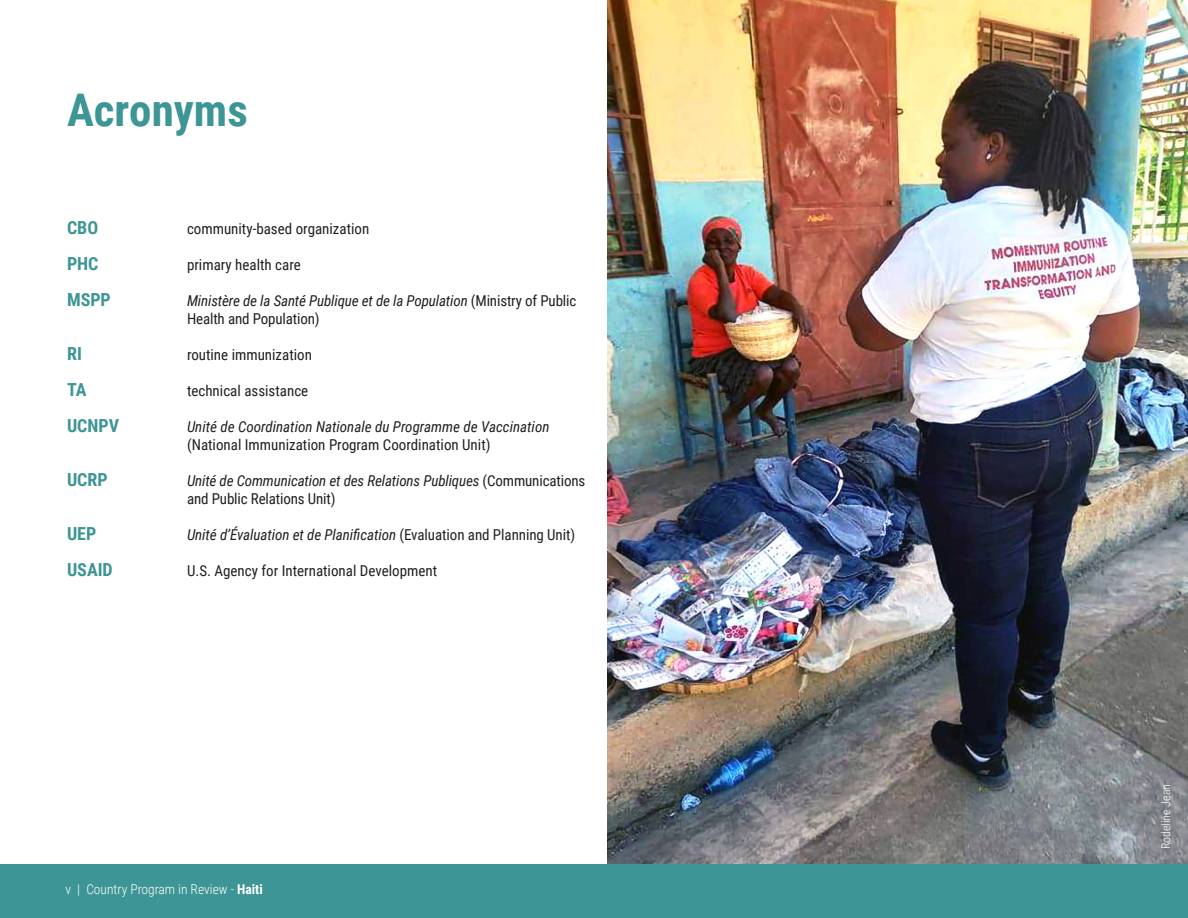
<style>
.page{position:relative;width:1188px;height:918px;background:#fff}
.page>*{position:absolute;margin:0;border:0;box-sizing:border-box;transform-origin:0 0}
.t1{font:700 45px "Roboto Condensed";color:#3e9596}
.t2{font:700 18px "Roboto Condensed";color:#3e9596}
.t3{font:italic 15px/18px "Roboto Condensed";letter-spacing:-.01em;color:#231f20}
.t4{font:15px "Roboto Condensed";color:#231f20}
.t5{font:300 13.5px "Roboto Condensed";color:#fff}
.t6{font:300 12px "Roboto Condensed";color:#fff}
.s1{font-style:normal}
.s2{font-weight:700}
</style>
<div class="page">
<div style="left:0;top:864px;width:1188px;height:54px;background:#3e9596"></div>
<img style="left:608px;top:0;width:580px;height:864px">
<h2 class="t1" style="left:67px;top:78px;width:182px">Acronyms</h2>
<p class="t2" style="left:67px;top:215px;width:33px">CBO</p>
<p class="t4" style="left:187px;top:218px;width:184px">community-based organization</p>
<p class="t2" style="left:67px;top:251px;width:33px">PHC</p>
<p class="t4" style="left:187px;top:254px;width:115px">primary health care</p>
<p class="t2" style="left:67px;top:287px;width:45px">MSPP</p>
<p class="t3" style="left:187px;top:291px;width:391px">Ministère de la Santé Publique et de la Population <span class="s1">(Ministry of Public<br>Health and Population)</span></p>
<p class="t2" style="left:67px;top:341px;width:16px">RI</p>
<p class="t4" style="left:187px;top:344px;width:127px">routine immunization</p>
<p class="t2" style="left:67px;top:377px;width:21px">TA</p>
<p class="t4" style="left:187px;top:380px;width:123px">technical assistance</p>
<p class="t2" style="left:67px;top:413px;width:54px">UCNPV</p>
<p class="t3" style="left:187px;top:417px;width:364px">Unité de Coordination Nationale du Programme de Vaccination <span class="s1">(National Immunization Program Coordination Unit)</span></p>
<p class="t2" style="left:67px;top:467px;width:42px">UCRP</p>
<p class="t3" style="left:187px;top:471px;width:400px">Unité de Communication et des Relations Publiques <span class="s1">(Communications and Public Relations Unit)</span></p>
<p class="t2" style="left:67px;top:521px;width:31px">UEP</p>
<p class="t3" style="left:187px;top:525px;width:390px">Unité d’Évaluation et de Planification <span class="s1">(Evaluation and Planning Unit)</span></p>
<p class="t2" style="left:67px;top:557px;width:47px">USAID</p>
<p class="t4" style="left:187px;top:560px;width:252px">U.S. Agency for International Development</p>
<p class="t5" style="left:66px;top:879px;width:199px">v | Country Program in Review - <span class="s2">Haiti</span></p>
<p class="t6" style="left:1158px;top:849px;width:67px;rotate:-90deg">Rodeline Jean</p>
</div>
